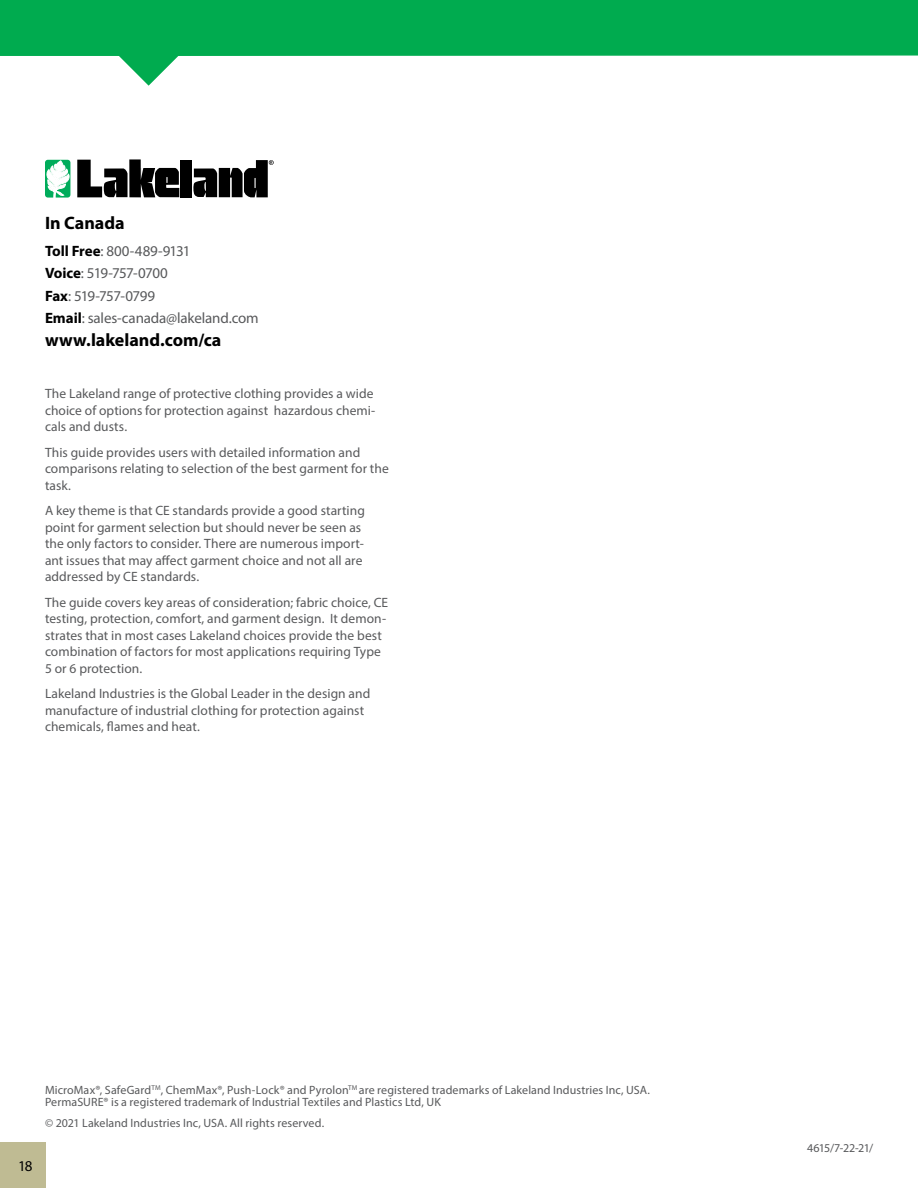
<style>
.page{position:relative;width:918px;height:1188px;background:#fff}
.page>*{position:absolute;margin:0;border:0;box-sizing:border-box;transform-origin:0 0}
.t1{font:700 18px "Myriad Pro";color:#000}
.t2{font:15px/22.5px "Myriad Pro";letter-spacing:-.01em;color:#58595b}
.t3{font:15px "Myriad Pro";color:#000}
.t4{font:13.5px/16.5px "Myriad Pro";letter-spacing:.005em;color:#58595b}
.t5{font:12px/12px "Myriad Pro";letter-spacing:.005em;color:#58595b}
.s1{font-weight:700;color:#000}
</style>
<div class="page">
<svg style="left:77px;top:159px;width:102px;height:39px"></svg>
<div style="left:180px;top:160px;width:12px;height:37px;background:#000"></div>
<div style="left:45px;top:160px;width:25px;height:38px;background:#00ac5b;border-radius:3px"></div>
<svg style="left:47px;top:161px;width:23px;height:37px"></svg>
<svg style="left:193px;top:160px;width:81px;height:38px"></svg>
<div style="left:0;top:1143px;width:45px;height:45px;background:#bfbb93"></div>
<svg style="left:0;top:0;width:918px;height:86px"></svg>
<h1 class="t1" style="left:45px;top:211px;width:81px">In Canada</h1>
<p class="t2" style="left:45px;top:239px;width:215px"><span class="s1">Toll Free</span>: 800-489-9131<br><span class="s1">Voice</span>: 519-757-0700<br><span class="s1">Fax</span>: 519-757-0799<br><span class="s1">Email</span>: sales-canada@lakeland.com</p>
<h1 class="t1" style="left:45px;top:328px;width:178px">www.lakeland.com/ca</h1>
<p class="t4" style="left:45px;top:385px;width:332px">The Lakeland range of protective clothing provides a wide choice of options for protection against hazardous chemi&shy;cals and dusts.</p>
<p class="t4" style="left:45px;top:444px;width:345px">This guide provides users with detailed information and comparisons relating to selection of the best garment for the task.</p>
<p class="t4" style="left:45px;top:502px;width:321px">A key theme is that CE standards provide a good starting point for garment selection but should never be seen as the only factors to consider. There are numerous import&shy;ant issues that may affect garment choice and not all are addressed by CE standards.</p>
<p class="t4" style="left:45px;top:594px;width:345px">The guide covers key areas of consideration; fabric choice, CE testing, protection, comfort, and garment design. It demon&shy;strates that in most cases Lakeland choices provide the best combination of factors for most applications requiring Type 5 or 6 protection.</p>
<p class="t4" style="left:45px;top:685px;width:327px">Lakeland Industries is the Global Leader in the design and manufacture of industrial clothing for protection against chemicals, flames and heat.</p>
<p class="t3" style="left:18px;top:1157px;width:16px">18</p>
<p class="t5" style="left:45px;top:1084px;width:606px">MicroMax®, SafeGard<sup>TM</sup>, ChemMax®, Push-Lock® and Pyrolon<sup>TM</sup> are registered trademarks of Lakeland Industries Inc, USA.<br>PermaSURE® is a registered trademark of Industrial Textiles and Plastics Ltd, UK</p>
<p class="t5" style="left:45px;top:1117px;width:281px">© 2021 Lakeland Industries Inc, USA. All rights reserved.</p>
<p class="t5" style="left:807px;top:1142px;width:68px">4615/7-22-21/</p>
</div>
